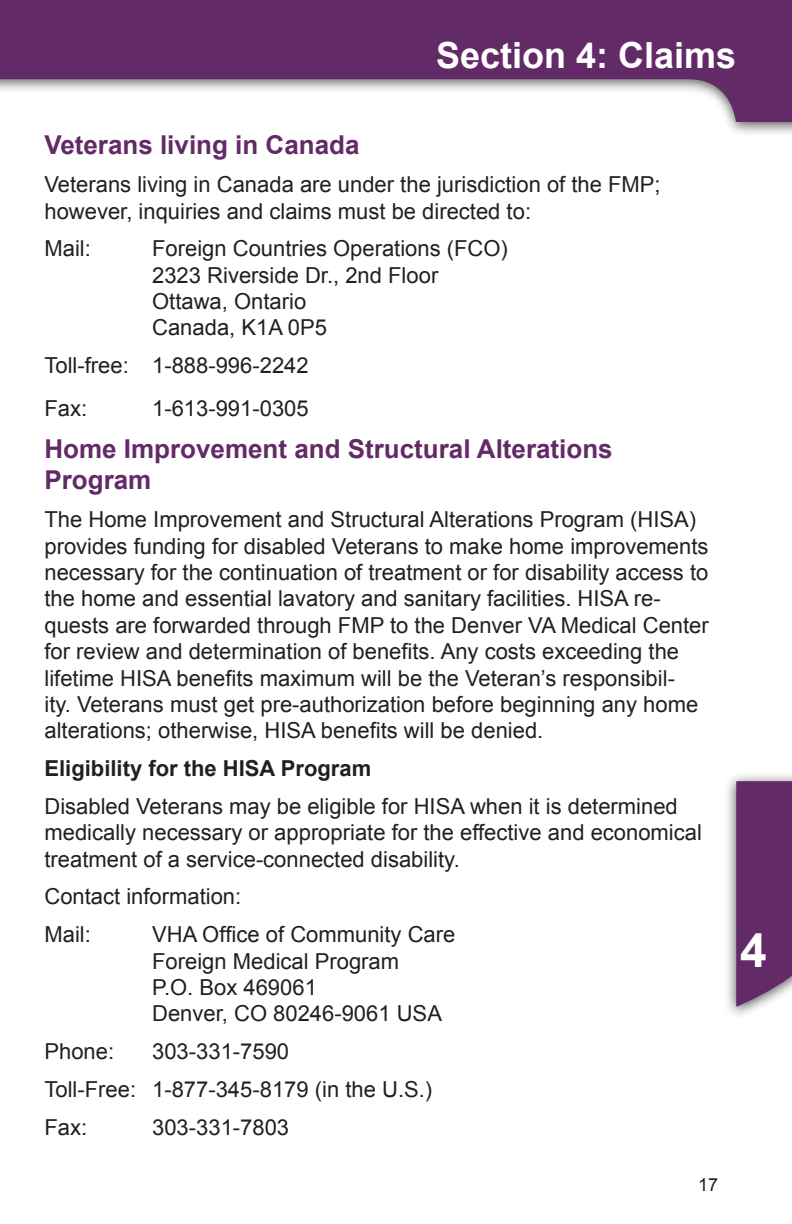
<style>
.page{position:relative;width:792px;height:1224px;background:#fff}
.page>*{position:absolute;margin:0;border:0;box-sizing:border-box;transform-origin:0 0}
.t1{font:700 48px "Arial";color:#fff}
.t2{font:700 36px "Arial";color:#fff}
.t3{font:700 26px/31.2px "Arial";color:#622b67}
.Body_Copy{font:22px/26.4px "Arial";color:#231f20}
.H4_Bold{font:700 22px "Arial";color:#231f20}
.t4{font:18px "Arial";color:#231f20}
</style>
<div class="page">
<svg style="left:0;top:0;width:792px;height:122px;fill:#622b67"></svg>
<div style="left:724px;top:772px;width:68px;height:248px;background:#231f20;opacity:.75"></div>
<svg style="left:736px;top:781px;width:56px;height:226px;background:#69366e"></svg>
<h2 class="t2" style="left:436px;top:31px;width:302px">Section 4: Claims</h2>
<h3 class="t3" style="left:44px;top:130px;width:317px">Veterans living in Canada</h3>
<p class="Body_Copy" style="left:44px;top:171px;width:618px">Veterans living in Canada are under the jurisdiction of the FMP; however, inquiries and claims must be directed to:</p>
<p class="Body_Copy" style="left:44px;top:236px;width:48px">Mail:</p>
<p class="Body_Copy" style="left:152px;top:236px;width:357px">Foreign Countries Operations (FCO)<br>2323 Riverside Dr., 2nd Floor<br>Ottawa, Ontario<br>Canada, K1A 0P5</p>
<p class="Body_Copy" style="left:44px;top:353px;width:266px">Toll-free: 1-888-996-2242</p>
<p class="Body_Copy" style="left:44px;top:395px;width:44px">Fax:</p>
<p class="Body_Copy" style="left:152px;top:395px;width:158px">1-613-991-0305</p>
<h3 class="t3" style="left:44px;top:434px;width:570px">Home Improvement and Structural Alterations<br>Program</h3>
<p class="Body_Copy" style="left:44px;top:507px;width:666px">The Home Improvement and Structural Alterations Program (HISA) provides funding for disabled Veterans to make home improvements necessary for the continuation of treatment or for disability access to the home and essential lavatory and sanitary facilities. HISA re&shy;quests are forwarded through FMP to the Denver VA Medical Center for review and determination of benefits. Any costs exceeding the lifetime HISA benefits maximum will be the Veteran’s responsibil-<br>ity. Veterans must get pre-authorization before beginning any home alterations; otherwise, HISA benefits will be denied.</p>
<h4 class="H4_Bold" style="left:44px;top:754px;width:328px">Eligibility for the HISA Program</h4>
<p class="Body_Copy" style="left:44px;top:793px;width:659px">Disabled Veterans may be eligible for HISA when it is determined medically necessary or appropriate for the effective and economical treatment of a service-connected disability.</p>
<p class="Body_Copy" style="left:44px;top:884px;width:198px">Contact information:</p>
<p class="Body_Copy" style="left:44px;top:921px;width:48px">Mail:</p>
<p class="Body_Copy" style="left:152px;top:921px;width:305px">VHA Office of Community Care<br>Foreign Medical Program<br>P.O. Box 469061<br>Denver, CO 80246-9061 USA</p>
<p class="Body_Copy" style="left:44px;top:1038px;width:71px">Phone:</p>
<p class="Body_Copy" style="left:152px;top:1038px;width:138px">303-331-7590</p>
<p class="Body_Copy" style="left:44px;top:1076px;width:389px">Toll-Free: 1-877-345-8179 (in the U.S.)</p>
<p class="Body_Copy" style="left:44px;top:1114px;width:44px">Fax:</p>
<p class="Body_Copy" style="left:152px;top:1114px;width:138px">303-331-7803</p>
<p class="t4" style="left:698px;top:1173px;width:22px">17</p>
<h1 class="t1" style="left:740px;top:918px;width:28px">4</h1>
</div>
